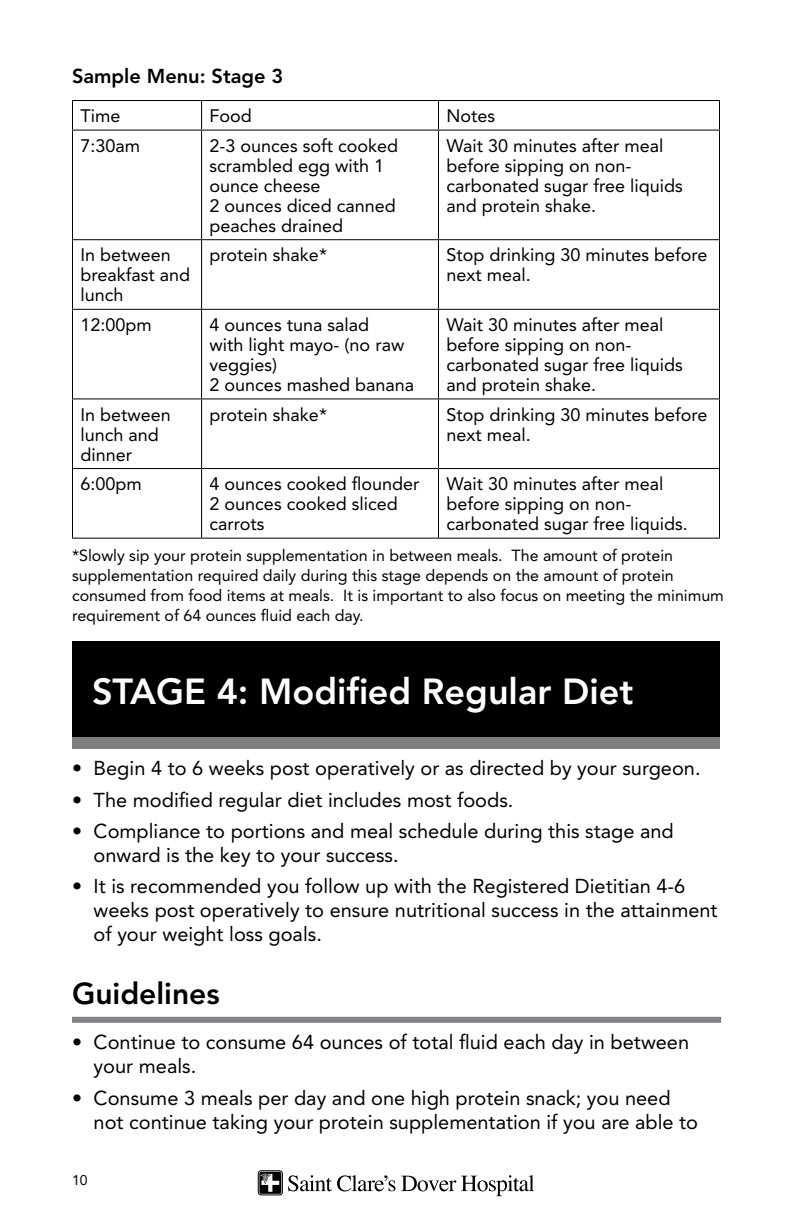
<style>
.page{position:relative;width:792px;height:1224px;background:#fff}
.page>*{position:absolute;margin:0;border:0;box-sizing:border-box;transform-origin:0 0}
.t1{font:800 36px "Avenir LT Std";color:#fff}
.t2{font:800 30px "Avenir LT Std";color:#000}
.t3{font:20px/24px "Avenir LT Std";color:#000}
.t4{font:800 20px "Avenir LT Std";color:#000}
.t5{font:18px/20px "Avenir LT Std";color:#000}
.t6{font:16px/20px "Avenir LT Std";color:#000}
.t7{font:14px "Avenir LT Std";color:#000}
</style>
<div class="page">
<svg style="left:288px;top:1175px;width:246px;height:21px"></svg>
<svg style="left:258px;top:1170px;width:25px;height:25px"></svg>
<svg style="left:259px;top:1171px;width:23px;height:23px"></svg>
<div style="left:72px;top:1017px;width:649px;height:6px;background:#808285"></div>
<hr style="left:72px;top:100px;width:130px;height:1px;background:#000">
<svg style="left:72px;top:101px;width:1px;height:29px"></svg>
<hr style="left:202px;top:100px;width:236px;height:1px;background:#000">
<svg style="left:201px;top:101px;width:1px;height:29px"></svg>
<hr style="left:438px;top:100px;width:282px;height:1px;background:#000">
<svg style="left:438px;top:101px;width:1px;height:29px"></svg>
<svg style="left:719px;top:101px;width:1px;height:29px"></svg>
<hr style="left:72px;top:130px;width:130px;height:1px;background:#000">
<hr style="left:72px;top:131px;width:1px;height:108px;background:#000">
<hr style="left:202px;top:130px;width:236px;height:1px;background:#000">
<hr style="left:201px;top:131px;width:1px;height:108px;background:#000">
<hr style="left:438px;top:130px;width:282px;height:1px;background:#000">
<hr style="left:438px;top:131px;width:1px;height:108px;background:#000">
<hr style="left:719px;top:131px;width:1px;height:108px;background:#000">
<hr style="left:72px;top:239px;width:130px;height:1px;background:#000">
<hr style="left:72px;top:240px;width:1px;height:69px;background:#000">
<hr style="left:202px;top:239px;width:236px;height:1px;background:#000">
<hr style="left:201px;top:240px;width:1px;height:69px;background:#000">
<hr style="left:438px;top:239px;width:282px;height:1px;background:#000">
<hr style="left:438px;top:240px;width:1px;height:69px;background:#000">
<hr style="left:719px;top:240px;width:1px;height:69px;background:#000">
<hr style="left:72px;top:309px;width:130px;height:1px;background:#000">
<hr style="left:72px;top:310px;width:1px;height:88px;background:#000">
<hr style="left:202px;top:309px;width:236px;height:1px;background:#000">
<hr style="left:201px;top:310px;width:1px;height:88px;background:#000">
<hr style="left:438px;top:309px;width:282px;height:1px;background:#000">
<hr style="left:438px;top:310px;width:1px;height:88px;background:#000">
<hr style="left:719px;top:310px;width:1px;height:88px;background:#000">
<hr style="left:72px;top:398px;width:130px;height:1px;background:#000">
<hr style="left:72px;top:399px;width:1px;height:69px;background:#000">
<hr style="left:202px;top:398px;width:236px;height:1px;background:#000">
<hr style="left:201px;top:399px;width:1px;height:69px;background:#000">
<hr style="left:438px;top:398px;width:282px;height:1px;background:#000">
<hr style="left:438px;top:399px;width:1px;height:69px;background:#000">
<hr style="left:719px;top:399px;width:1px;height:69px;background:#000">
<hr style="left:72px;top:468px;width:130px;height:1px;background:#000">
<hr style="left:72px;top:469px;width:1px;height:69px;background:#000">
<hr style="left:202px;top:468px;width:236px;height:1px;background:#000">
<hr style="left:201px;top:469px;width:1px;height:69px;background:#000">
<hr style="left:438px;top:468px;width:282px;height:1px;background:#000">
<hr style="left:438px;top:469px;width:1px;height:69px;background:#000">
<hr style="left:719px;top:469px;width:1px;height:69px;background:#000">
<hr style="left:72px;top:538px;width:130px;height:1px;background:#000">
<hr style="left:202px;top:538px;width:236px;height:1px;background:#000">
<hr style="left:438px;top:538px;width:282px;height:1px;background:#000">
<div style="left:72px;top:641px;width:648px;height:108px;background:#000"></div>
<div style="left:72px;top:737px;width:648px;height:12px;background:#7f7f7f"></div>
<p class="t4" style="left:72px;top:64px;width:213px">Sample Menu: Stage 3</p>
<p class="t5" style="left:80px;top:106px;width:41px">Time</p>
<p class="t5" style="left:210px;top:106px;width:44px">Food</p>
<p class="t5" style="left:446px;top:106px;width:50px">Notes</p>
<p class="t5" style="left:80px;top:136px;width:61px">7:30am</p>
<p class="t5" style="left:210px;top:136px;width:190px">2-3 ounces soft cooked scrambled egg with 1 ounce cheese<br>2 ounces diced canned peaches drained</p>
<p class="t5" style="left:446px;top:136px;width:238px">Wait 30 minutes after meal before sipping on non&shy;carbonated sugar free liquids and protein shake.</p>
<p class="t5" style="left:80px;top:245px;width:111px">In between breakfast and lunch</p>
<p class="t5" style="left:210px;top:245px;width:119px">protein shake*</p>
<p class="t5" style="left:446px;top:245px;width:263px">Stop drinking 30 minutes before next meal.</p>
<p class="t5" style="left:80px;top:315px;width:73px">12:00pm</p>
<p class="t5" style="left:210px;top:315px;width:206px">4 ounces tuna salad<br>with light mayo- (no raw veggies)<br>2 ounces mashed banana</p>
<p class="t5" style="left:446px;top:315px;width:238px">Wait 30 minutes after meal before sipping on non&shy;carbonated sugar free liquids and protein shake.</p>
<p class="t5" style="left:80px;top:404px;width:92px">In between lunch and dinner</p>
<p class="t5" style="left:210px;top:404px;width:119px">protein shake*</p>
<p class="t5" style="left:446px;top:404px;width:263px">Stop drinking 30 minutes before next meal.</p>
<p class="t5" style="left:80px;top:474px;width:63px">6:00pm</p>
<p class="t5" style="left:210px;top:474px;width:211px">4 ounces cooked flounder<br>2 ounces cooked sliced carrots</p>
<p class="t5" style="left:446px;top:474px;width:243px">Wait 30 minutes after meal before sipping on non&shy;carbonated sugar free liquids.</p>
<p class="t6" style="left:72px;top:546px;width:653px">*Slowly sip your protein supplementation in between meals. The amount of protein supplementation required daily during this stage depends on the amount of protein consumed from food items at meals. It is important to also focus on meeting the minimum requirement of 64 ounces fluid each day.</p>
<h1 class="t1" style="left:92px;top:670px;width:543px">STAGE 4: Modified Regular Diet</h1>
<p class="t3" style="left:72px;top:757px;width:630px">• Begin 4 to 6 weeks post operatively or as directed by your surgeon.</p>
<p class="t3" style="left:72px;top:788px;width:443px">• The modified regular diet includes most foods.</p>
<p class="t3" style="left:94px;top:819px;width:582px;text-indent:-22px">• Compliance to portions and meal schedule during this stage and onward is the key to your success.</p>
<p class="t3" style="left:94px;top:874px;width:626px;text-indent:-22px">• It is recommended you follow up with the Registered Dietitian 4-6 weeks post operatively to ensure nutritional success in the attainment of your weight loss goals.</p>
<h2 class="t2" style="left:72px;top:976px;width:149px">Guidelines</h2>
<p class="t3" style="left:94px;top:1031px;width:597px;text-indent:-22px">• Continue to consume 64 ounces of total fluid each day in between your meals.</p>
<p class="t3" style="left:94px;top:1086px;width:606px;text-indent:-22px">• Consume 3 meals per day and one high protein snack; you need not continue taking your protein supplementation if you are able to</p>
<p class="t7" style="left:72px;top:1172px;width:17px">10</p>
</div>
